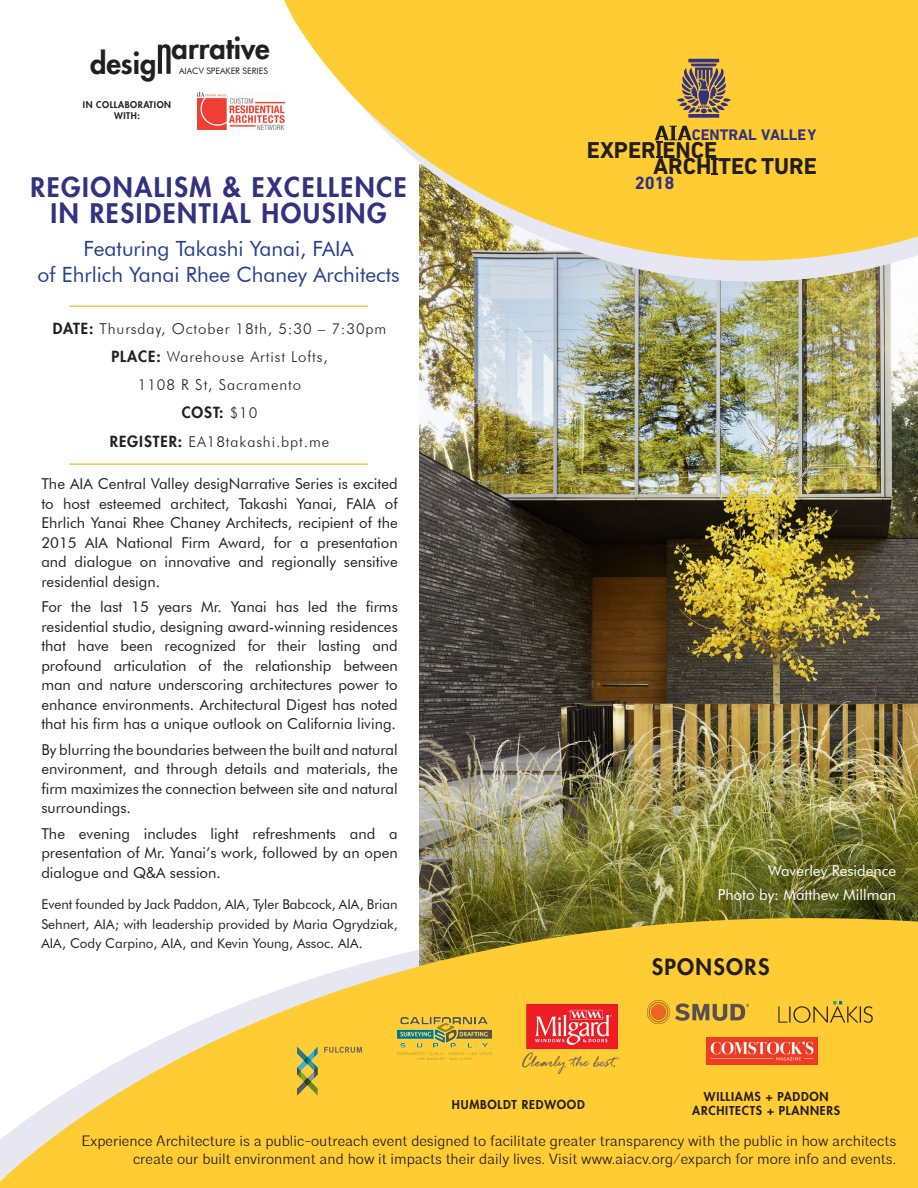
<style>
.page{position:relative;width:918px;height:1188px;background:#fff}
.page>*{position:absolute;margin:0;border:0;box-sizing:border-box;transform-origin:0 0}
.t1{font:800 29.1px "Futura LT";color:#231f20}
.t2{font:800 26.4px/25.5px "Futura LT";letter-spacing:.06em;color:#333181;text-align:center}
.t3{font:700 23.4px/16.8px "DIN Next CYR";color:#231f20}
.t4{font:800 21.75px "Futura LT";letter-spacing:.06em;color:#231f20}
.t5{font:21px "Futura BT";color:#253f8e}
.t6{font:700 18.15px "DIN Next CYR";color:#333181}
.t7{font:700 15.6px "DIN Next CYR";color:#333181}
.t8{font:15px/19.5px "Futura BT";color:#231f20;text-align:justify}
.t9{font:300 15px "Architype";color:#231f20}
.t10{font:300 15px "Futura BT";letter-spacing:.06em;color:#231f20}
.t11{font:15px "Futura BT";color:#fff}
.t12{font:800 15px "Futura LT";color:#231f20}
.t13{font:13.5px/19.5px "Futura BT";color:#231f20;text-align:justify}
.t14{font:800 12px "Futura LT";letter-spacing:.06em;color:#231f20}
.t15{font:800 9px "Futura LT";letter-spacing:.06em;color:#231f20}
.t16{font:8.85px "Futura BT";color:#231f20}
.s1{font-family:"Futura LT";font-weight:800}
.s2{font-family:"Futura BT";font-weight:300}
</style>
<div class="page">
<img style="left:420px;top:281px;width:498px;height:581px">
<img style="left:419px;top:261px;width:479px;height:20px">
<svg style="left:284px;top:0;width:634px;height:261px;background:#f9d158"></svg>
<svg style="left:677px;top:59px;width:54px;height:59px;background:#a08357"></svg>
<svg style="left:711px;top:173px;width:7px;height:2px"></svg>
<svg style="left:655px;top:126px;width:37px;height:17px"></svg>
<svg style="left:158px;top:44px;width:13px;height:30px"></svg>
<svg style="left:0;top:862px;width:918px;height:326px;fill:#fc3"></svg>
<img style="left:397px;top:1018px;width:95px;height:41px">
<img style="left:297px;top:1046px;width:65px;height:49px">
<img style="left:707px;top:1037px;width:111px;height:27px">
<img style="left:773px;top:999px;width:104px;height:25px">
<img style="left:523px;top:1002px;width:99px;height:71px">
<img style="left:648px;top:1001px;width:101px;height:22px">
<img style="left:197px;top:92px;width:87px;height:38px">
<hr style="left:69px;top:305px;width:299px;height:2px;background:#f0c945">
<hr style="left:69px;top:463px;width:299px;height:2px;background:#f0c945">
<h1 class="t1" style="left:90px;top:43px;width:68px">desig</h1>
<h1 class="t1" style="left:172px;top:29px;width:100px">arrative</h1>
<p class="t16" style="left:179px;top:65px;width:90px">AIACV SPEAKER SERIES</p>
<p class="t15" style="left:83px;top:99px;width:90px">IN COLLABORATION</p>
<p class="t15" style="left:114px;top:110px;width:27px">WITH:</p>
<p class="t2" style="left:30px;top:174px;width:378px">REGIONALISM &amp; EXCELLENCE<br>IN RESIDENTIAL HOUSING</p>
<p class="t5" style="left:84px;top:236px;width:272px">Featuring Takashi Yanai, FAIA</p>
<p class="t5" style="left:38px;top:261px;width:364px">of Ehrlich Yanai Rhee Chaney Architects</p>
<p class="t10" style="left:53px;top:319px;width:335px"><span class="s1">DATE:</span> Thursday, October 18th, 5:30 – 7:30pm</p>
<p class="t10" style="left:111px;top:348px;width:218px"><span class="s1">PLACE:</span> Warehouse Artist Lofts,</p>
<p class="t10" style="left:138px;top:376px;width:165px">1108 R St, Sacramento</p>
<p class="t12" style="left:182px;top:403px;width:77px">COST: <span class="s2">$10</span></p>
<p class="t10" style="left:110px;top:432px;width:221px"><span class="s1">REGISTER:</span> EA18takashi.bpt.me</p>
<p class="t8" style="left:41px;top:474px;width:358px">The AIA Central Valley desigNarrative Series is excited to host esteemed architect, Takashi Yanai, FAIA of Ehrlich Yanai Rhee Chaney Architects, recipient of the 2015 AIA National Firm Award, for a presentation and dialogue on innovative and regionally sensitive residential design.</p>
<p class="t8" style="left:41px;top:597px;width:358px">For the last 15 years Mr. Yanai has led the firms residential studio, designing award-winning residences that have been recognized for their lasting and profound articulation of the relationship between man and nature underscoring architectures power to enhance environments. Architectural Digest has noted that his firm has a unique outlook on California living.</p>
<p class="t8" style="left:41px;top:739px;width:358px">By blurring the boundaries between the built and natural environment, and through details and materials, the firm maximizes the connection between site and natural surroundings.</p>
<p class="t8" style="left:41px;top:823px;width:358px">The evening includes light refreshments and a presentation of Mr. Yanai’s work, followed by an open dialogue and Q&amp;A session.</p>
<p class="t13" style="left:41px;top:894px;width:358px">Event founded by Jack Paddon, AIA, Tyler Babcock, AIA, Brian Sehnert, AIA; with leadership provided by Maria Ogrydziak, AIA, Cody Carpino, AIA, and Kevin Young, Assoc. AIA.</p>
<p class="t7" style="left:692px;top:125px;width:126px">CENTRAL VALLEY</p>
<h3 class="t3" style="left:653px;top:141px;width:165px;text-indent:-66px">EXPERIENCE<br>ARCHITEC TURE</h3>
<p class="t6" style="left:635px;top:172px;width:41px">2018</p>
<p class="t11" style="left:768px;top:862px;width:130px">Waverley Residence</p>
<p class="t11" style="left:718px;top:886px;width:180px">Photo by: Matthew Millman</p>
<p class="t4" style="left:652px;top:952px;width:119px">SPONSORS</p>
<p class="t14" style="left:704px;top:1088px;width:126px">WILLIAMS + PADDON</p>
<p class="t14" style="left:692px;top:1103px;width:149px">ARCHITECTS + PLANNERS</p>
<p class="t9" style="left:81px;top:1131px;width:816px">Experience Architecture is a public-outreach event designed to facilitate greater transparency with the public in how architects</p>
<p class="t9" style="left:133px;top:1149px;width:765px">create our built environment and how it impacts their daily lives. Visit www.aiacv.org/exparch for more info and events.</p>
<p class="t14" style="left:452px;top:1097px;width:134px">HUMBOLDT REDWOOD</p>
</div>
